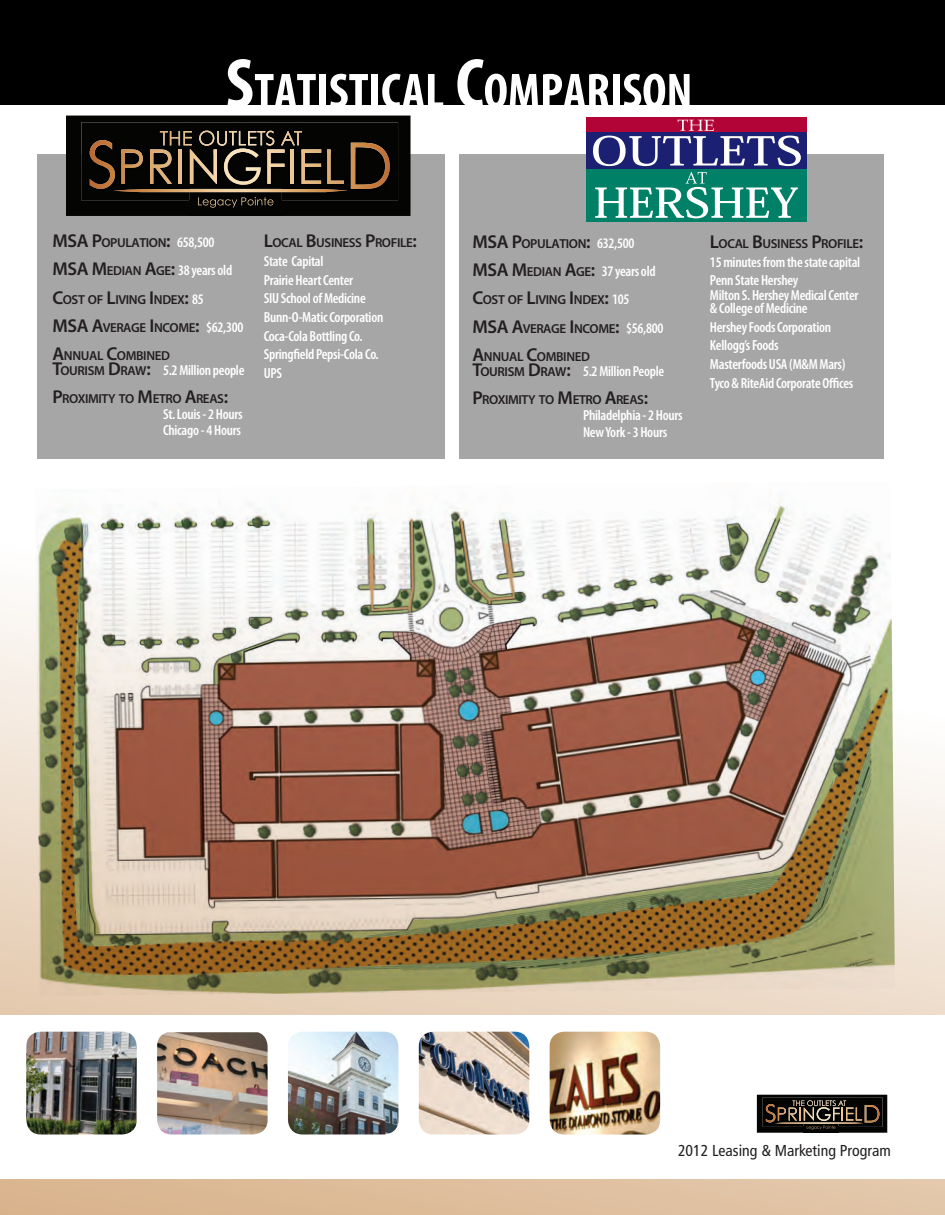
<style>
.page{position:relative;width:945px;height:1215px;background:#fff}
.page>*{position:absolute;margin:0;border:0;box-sizing:border-box;transform-origin:0 0}
.t1{font:700 condensed 50.4px "Myriad Pro";color:#fff}
.t2{font:condensed 15.75px "Frutiger";color:#231f20}
.t3{font:600 condensed 14.7px/18.6px "Myriad Pro";letter-spacing:-.02em;color:#fff}
.t4{font:600 13.05px/28.2px "Myriad Pro";letter-spacing:-.03em;color:#231f20}
.s1{font-size:72px}
.s2{font-size:18.6px}
.s3{font-stretch:condensed;font-size:14.7px;color:#fff}
.s4{font-stretch:normal;font-size:18.6px;color:#231f20}
.s5{font-stretch:normal;font-size:13.05px;color:#231f20}
</style>
<div class="page">
<img style="left:0;top:499px;width:945px;height:716px">
<div style="left:459px;top:154px;width:425px;height:305px;background:#a7a6a6"></div>
<div style="left:38px;top:154px;width:408px;height:305px;background:#a7a6a6"></div>
<div style="left:0;top:0;width:945px;height:105px;background:#000001"></div>
<div style="left:586px;top:117px;width:221px;height:16px;background:#b30437"></div>
<div style="left:586px;top:133px;width:221px;height:36px;background:#1c2072"></div>
<div style="left:586px;top:169px;width:221px;height:52px;background:#008066"></div>
<svg style="left:593px;top:120px;width:208px;height:46px"></svg>
<svg style="left:595px;top:172px;width:203px;height:46px"></svg>
<svg style="left:66px;top:116px;width:345px;height:100px;background:#241e15"></svg>
<div style="left:0;top:1015px;width:945px;height:164px;background:#fff"></div>
<svg style="left:757px;top:1095px;width:130px;height:38px;background:#2d271f"></svg>
<img style="left:26px;top:1032px;width:111px;height:102px">
<img style="left:550px;top:1032px;width:110px;height:102px">
<img style="left:288px;top:1032px;width:110px;height:102px">
<img style="left:157px;top:1032px;width:111px;height:102px">
<img style="left:419px;top:1032px;width:110px;height:102px">
<h1 class="t1" style="left:226px;top:60px;width:468px"><span class="s1">S</span>TATISTICAL <span class="s1">C</span>OMPARISON</h1>
<p class="t4" style="left:52px;top:228px;width:163px"><span class="s2">MSA P</span>OPULATION<span class="s2">:</span> <span class="s3">658,500</span></p>
<p class="t3" style="left:52px;top:261px;width:181px"><span class="s4">MSA M</span><span class="s5">EDIAN</span> <span class="s4">A</span><span class="s5">GE</span><span class="s4">:</span> 38 years old</p>
<p class="t4" style="left:52px;top:285px;width:193px"><span class="s2">C</span>OST OF <span class="s2">L</span>IVING <span class="s2">I</span> NDEX<span class="s2">:</span> <span class="s3">85<br></span><span class="s2">MSA A</span>VERAGE <span class="s2">I</span> NCOME<span class="s2">:</span> <span class="s3">$62,300<br></span><span class="s2">A</span>NNUAL <span class="s2">C</span>OMBINED</p>
<p class="t3" style="left:52px;top:361px;width:194px"><span class="s4">T</span><span class="s5">OURISM</span> <span class="s4">D</span><span class="s5">RAW</span><span class="s4">:</span> 5.2 Million people</p>
<p class="t4" style="left:52px;top:384px;width:177px"><span class="s2">P</span>ROXIMITY TO <span class="s2">M</span>ETRO <span class="s2">A</span>REAS <span class="s2">:</span></p>
<p class="t3" style="left:163px;top:406px;width:81px;line-height:16px">St. Louis - 2 Hours<br>Chicago - 4 Hours</p>
<p class="t4" style="left:264px;top:228px;width:155px"><span class="s2">L</span>OCAL <span class="s2">B</span>USINESS <span class="s2">P</span>ROFILE<span class="s2">:</span></p>
<p class="t3" style="left:264px;top:252px;width:121px">State Capital<br>Prairie Heart Center<br>SIU School of Medicine<br>Bunn-O-Matic Corporation<br>Coca-Cola Bottling Co.<br>Springfield Pepsi-Cola Co.<br>UPS</p>
<p class="t4" style="left:472px;top:229px;width:163px"><span class="s2">MSA P</span>OPULATION<span class="s2">:</span> <span class="s3">632,500</span></p>
<p class="t3" style="left:472px;top:262px;width:185px"><span class="s4">MSA M</span><span class="s5">EDIAN</span> <span class="s4">A</span><span class="s5">GE</span><span class="s4">:</span> 37 years old</p>
<p class="t4" style="left:472px;top:286px;width:193px"><span class="s2">C</span>OST OF <span class="s2">L</span>IVING <span class="s2">I</span> NDEX<span class="s2">:</span> <span class="s3">105<br></span><span class="s2">MSA A</span>VERAGE <span class="s2">I</span> NCOME<span class="s2">:</span> <span class="s3">$56,800<br></span><span class="s2">A</span>NNUAL <span class="s2">C</span>OMBINED</p>
<p class="t3" style="left:472px;top:361px;width:193px"><span class="s4">T</span><span class="s5">OURISM</span> <span class="s4">D</span><span class="s5">RAW</span><span class="s4">:</span> 5.2 Million People</p>
<p class="t4" style="left:472px;top:385px;width:177px"><span class="s2">P</span>ROXIMITY TO <span class="s2">M</span>ETRO <span class="s2">A</span>REAS <span class="s2">:</span></p>
<p class="t3" style="left:583px;top:407px;width:101px;line-height:16.5px">Philadelphia - 2 Hours<br>New York - 3 Hours</p>
<p class="t4" style="left:710px;top:229px;width:155px"><span class="s2">L</span>OCAL <span class="s2">B</span>USINESS <span class="s2">P</span>ROFILE<span class="s2">:</span></p>
<p class="t3" style="left:710px;top:252px;width:152px">15 minutes from the state capital<br>Penn State Hershey</p>
<p class="t3" style="left:710px;top:289px;width:150px;line-height:12.9px">Milton S. Hershey Medical Center &amp; College of Medicine</p>
<p class="t3" style="left:710px;top:317px;width:145px">Hershey Foods Corporation<br>Kellogg’s Foods<br>Masterfoods USA (M&amp;M Mars)<br>Tyco &amp; RiteAid Corporate Offices</p>
<p class="t2" style="left:678px;top:1141px;width:214px">2012 Leasing &amp; Marketing Program</p>
</div>
